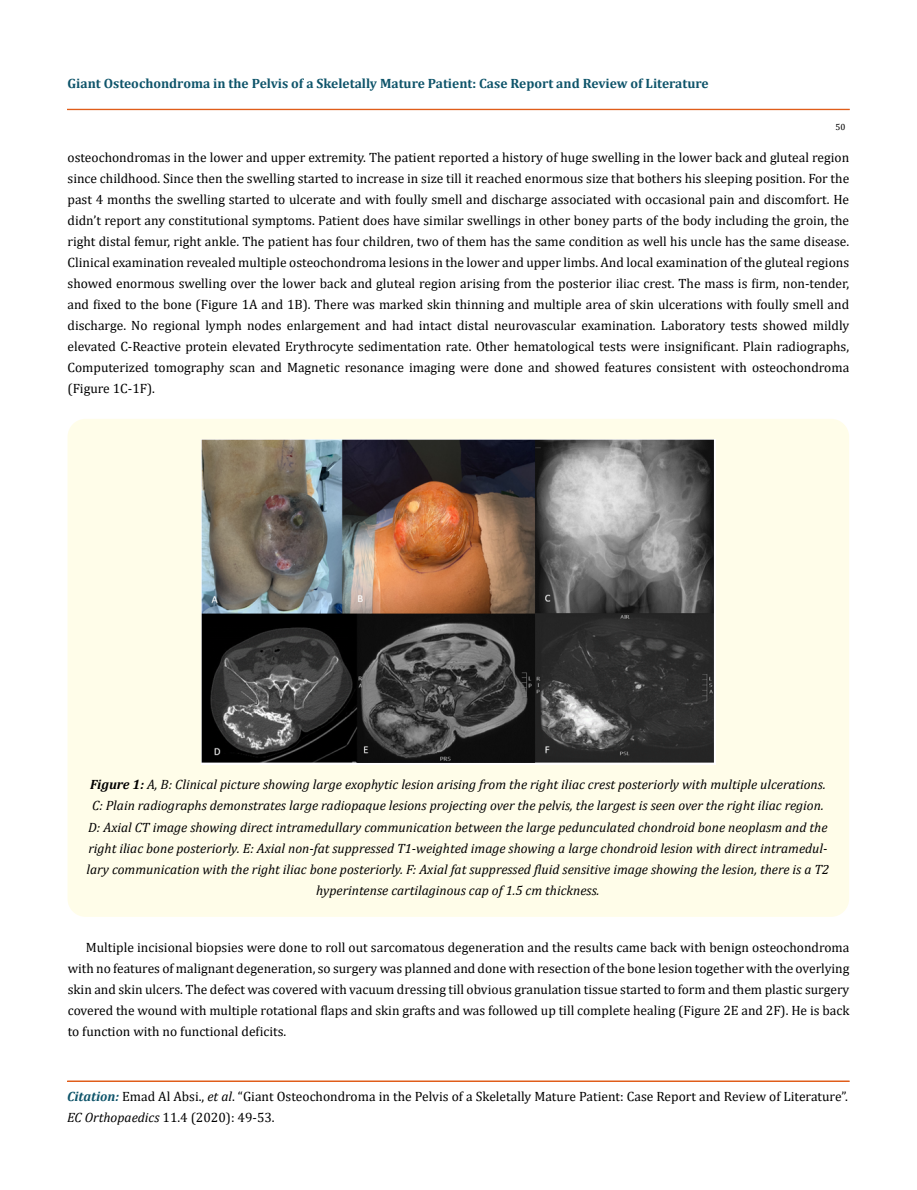
<style>
.page{position:relative;width:917px;height:1190px;background:#fff}
.page>*{position:absolute;margin:0;border:0;box-sizing:border-box;transform-origin:0 0}
.t1{font:13.5px/21px "Cambria";color:#000;text-align:justify}
.t2{font:italic 13.5px/21px "Cambria";color:#000;text-align:center}
.t3{font:700 13.5px "Cambria";color:#0e546a}
.t4{font:9px "Cambria";color:#000}
.s1{font-weight:700}
.s2{font-weight:700;font-style:italic;color:#0e546a}
.s3{font-style:italic}
</style>
<div class="page">
<div style="left:67px;top:109px;width:782px;height:1px;border:1px solid #e05d1a"></div>
<div style="left:67px;top:1081px;width:782px;height:1px;border:1px solid #e05d1a"></div>
<div style="left:68px;top:419px;width:781px;height:497px;background:#fffde9;border-radius:18px"></div>
<img style="left:202px;top:439px;width:513px;height:326px">
<p class="t3" style="left:68px;top:74px;width:642px">Giant Osteochondroma in the Pelvis of a Skeletally Mature Patient: Case Report and Review of Literature</p>
<p class="t4" style="left:835px;top:121px;width:11px">50</p>
<p class="t1" style="left:68px;top:146px;width:783px">osteochondromas in the lower and upper extremity. The patient reported a history of huge swelling in the lower back and gluteal region since childhood. Since then the swelling started to increase in size till it reached enormous size that bothers his sleeping position. For the past 4 months the swelling started to ulcerate and with foully smell and discharge associated with occasional pain and discomfort. He didn’t report any constitutional symptoms. Patient does have similar swellings in other boney parts of the body including the groin, the right distal femur, right ankle. The patient has four children, two of them has the same condition as well his uncle has the same disease.<br>Clinical examination revealed multiple osteochondroma lesions in the lower and upper limbs. And local examination of the gluteal regions showed enormous swelling over the lower back and gluteal region arising from the posterior iliac crest. The mass is firm, non-tender, and fixed to the bone (Figure 1A and 1B). There was marked skin thinning and multiple area of skin ulcerations with foully smell and discharge. No regional lymph nodes enlargement and had intact distal neurovascular examination. Laboratory tests showed mildly elevated C-Reactive protein elevated Erythrocyte sedimentation rate. Other hematological tests were insignificant. Plain radiographs, Computerized tomography scan and Magnetic resonance imaging were done and showed features consistent with osteochondroma (Figure 1C-1F).</p>
<p class="t2" style="left:86px;top:773px;width:744px"><span class="s1">Figure 1:</span> A, B: Clinical picture showing large exophytic lesion arising from the right iliac crest posteriorly with multiple ulcerations.<br>C: Plain radiographs demonstrates large radiopaque lesions projecting over the pelvis, the largest is seen over the right iliac region.<br>D: Axial CT image showing direct intramedullary communication between the large pedunculated chondroid bone neoplasm and the right iliac bone posteriorly. E: Axial non-fat suppressed T1-weighted image showing a large chondroid lesion with direct intramedul&shy;lary communication with the right iliac bone posteriorly. F: Axial fat suppressed fluid sensitive image showing the lesion, there is a T2 hyperintense cartilaginous cap of 1.5 cm thickness.</p>
<p class="t1" style="left:68px;top:936px;width:783px;text-indent:18px">Multiple incisional biopsies were done to roll out sarcomatous degeneration and the results came back with benign osteochondroma with no features of malignant degeneration, so surgery was planned and done with resection of the bone lesion together with the overlying skin and skin ulcers. The defect was covered with vacuum dressing till obvious granulation tissue started to form and them plastic surgery covered the wound with multiple rotational flaps and skin grafts and was followed up till complete healing (Figure 2E and 2F). He is back to function with no functional deficits.</p>
<p class="t1" style="left:67px;top:1086px;width:782px"><span class="s2">Citation:</span> Emad Al Absi., <span class="s3">et al</span>. “Giant Osteochondroma in the Pelvis of a Skeletally Mature Patient: Case Report and Review of Literature”.<br><span class="s3">EC Orthopaedics</span> 11.4 (2020): 49-53.</p>
</div>
